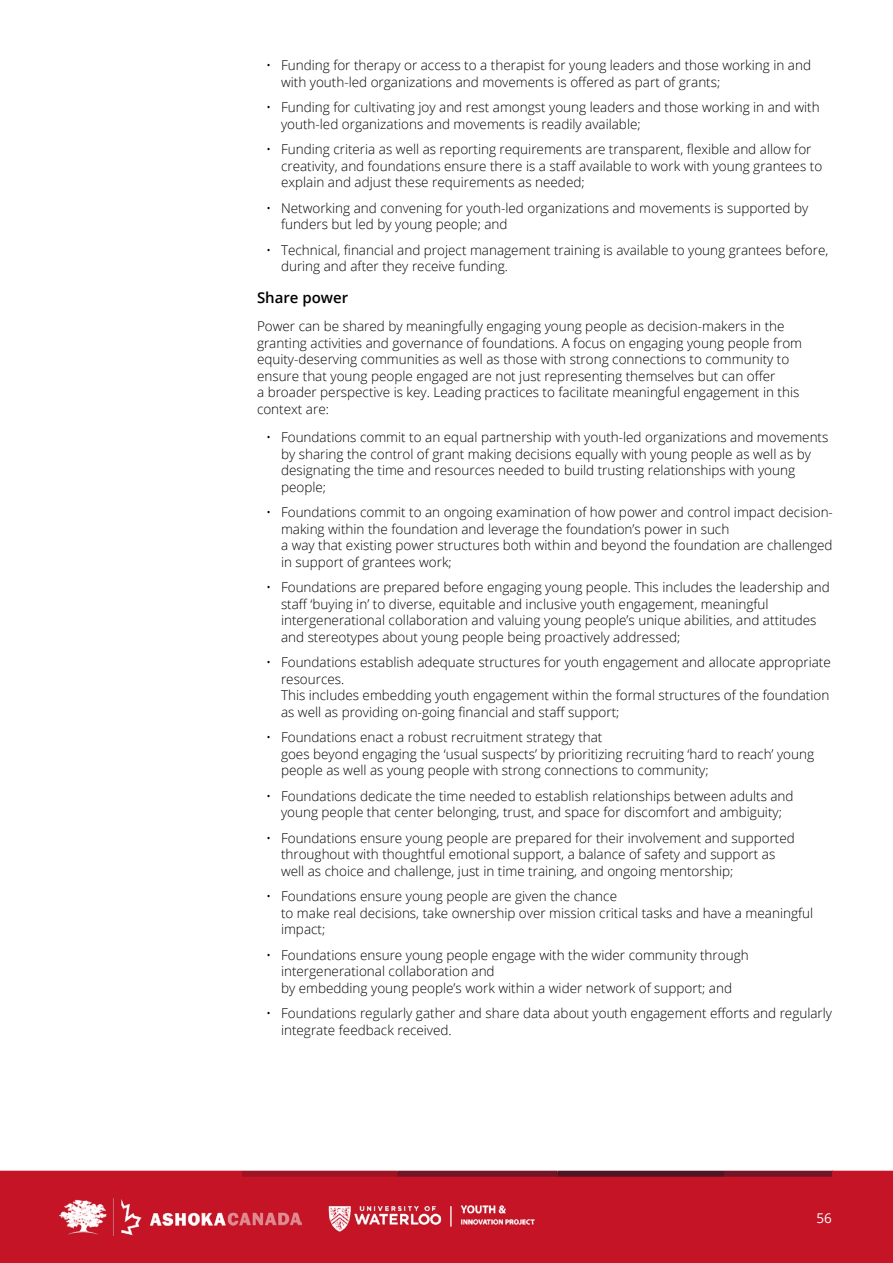
<style>
.page{position:relative;width:893px;height:1263px;background:#fff}
.page>*{position:absolute;margin:0;border:0;box-sizing:border-box;transform-origin:0 0}
.t1{font:600 15px "Open Sans";color:#000}
.t2{font:300 13.5px/16.5px "Open Sans";color:#000}
.t3{font:13.5px "Open Sans";color:#fff}
</style>
<div class="page">
<div style="left:0;top:1173px;width:893px;height:90px;background:#c41425"></div>
<img style="left:60px;top:1198px;width:241px;height:38px">
<img style="left:328px;top:1205px;width:207px;height:27px">
<div style="left:0;top:1171px;width:242px;height:6px;background:#c41425"></div>
<div style="left:242px;top:1171px;width:155px;height:6px;background:#9e1425"></div>
<div style="left:397px;top:1171px;width:160px;height:6px;background:#711425"></div>
<div style="left:724px;top:1171px;width:109px;height:6px;background:#711425"></div>
<div style="left:557px;top:1171px;width:167px;height:6px;background:#511425"></div>
<div style="left:832px;top:1171px;width:61px;height:6px;background:#c41425"></div>
<p class="t2" style="left:281px;top:57px;width:532px;text-indent:-15px">• Funding for therapy or access to a therapist for young leaders and those working in and with youth-led organizations and movements is offered as part of grants;</p>
<p class="t2" style="left:281px;top:99px;width:540px;text-indent:-15px">• Funding for cultivating joy and rest amongst young leaders and those working in and with youth-led organizations and movements is readily available;</p>
<p class="t2" style="left:281px;top:141px;width:543px;text-indent:-15px">• Funding criteria as well as reporting requirements are transparent, flexible and allow for creativity, and foundations ensure there is a staff available to work with young grantees to explain and adjust these requirements as needed;</p>
<p class="t2" style="left:281px;top:199px;width:529px;text-indent:-15px">• Networking and convening for youth-led organizations and movements is supported by funders but led by young people; and</p>
<p class="t2" style="left:281px;top:241px;width:549px;text-indent:-15px">• Technical, financial and project management training is available to young grantees before, during and after they receive funding.</p>
<p class="t1" style="left:257px;top:287px;width:93px">Share power</p>
<p class="t2" style="left:257px;top:318px;width:547px">Power can be shared by meaningfully engaging young people as decision-makers in the granting activities and governance of foundations. A focus on engaging young people from equity-deserving communities as well as those with strong connections to community to ensure that young people engaged are not just representing themselves but can offer<br>a broader perspective is key. Leading practices to facilitate meaningful engagement in this context are:</p>
<p class="t2" style="left:281px;top:429px;width:549px;text-indent:-15px">• Foundations commit to an equal partnership with youth-led organizations and movements by sharing the control of grant making decisions equally with young people as well as by designating the time and resources needed to build trusting relationships with young people;</p>
<p class="t2" style="left:281px;top:504px;width:553px;text-indent:-15px">• Foundations commit to an ongoing examination of how power and control impact decision&shy;making within the foundation and leverage the foundation’s power in such<br>a way that existing power structures both within and beyond the foundation are challenged in support of grantees work;</p>
<p class="t2" style="left:281px;top:579px;width:550px;text-indent:-15px">• Foundations are prepared before engaging young people. This includes the leadership and staff ‘buying in’ to diverse, equitable and inclusive youth engagement, meaningful intergenerational collaboration and valuing young people’s unique abilities, and attitudes and stereotypes about young people being proactively addressed;</p>
<p class="t2" style="left:281px;top:654px;width:551px;text-indent:-15px">• Foundations establish adequate structures for youth engagement and allocate appropriate resources.<br>This includes embedding youth engagement within the formal structures of the foundation as well as providing on-going financial and staff support;</p>
<p class="t2" style="left:281px;top:729px;width:535px;text-indent:-15px">• Foundations enact a robust recruitment strategy that<br>goes beyond engaging the ‘usual suspects’ by prioritizing recruiting ‘hard to reach’ young people as well as young people with strong connections to community;</p>
<p class="t2" style="left:266px;top:787px;width:529px;text-align:center">• Foundations dedicate the time needed to establish relationships between adults and young people that center belonging, trust, and space for discomfort and ambiguity;</p>
<p class="t2" style="left:281px;top:829px;width:515px;text-indent:-15px">• Foundations ensure young people are prepared for their involvement and supported throughout with thoughtful emotional support, a balance of safety and support as well as choice and challenge, just in time training, and ongoing mentorship;</p>
<p class="t2" style="left:281px;top:888px;width:534px;text-indent:-15px">• Foundations ensure young people are given the chance<br>to make real decisions, take ownership over mission critical tasks and have a meaningful impact;</p>
<p class="t2" style="left:281px;top:946px;width:469px;text-indent:-15px">• Foundations ensure young people engage with the wider community through intergenerational collaboration and<br>by embedding young people’s work within a wider network of support; and</p>
<p class="t2" style="left:281px;top:1005px;width:553px;text-indent:-15px">• Foundations regularly gather and share data about youth engagement efforts and regularly integrate feedback received.</p>
<p class="t3" style="left:817px;top:1208px;width:17px">56</p>
</div>
